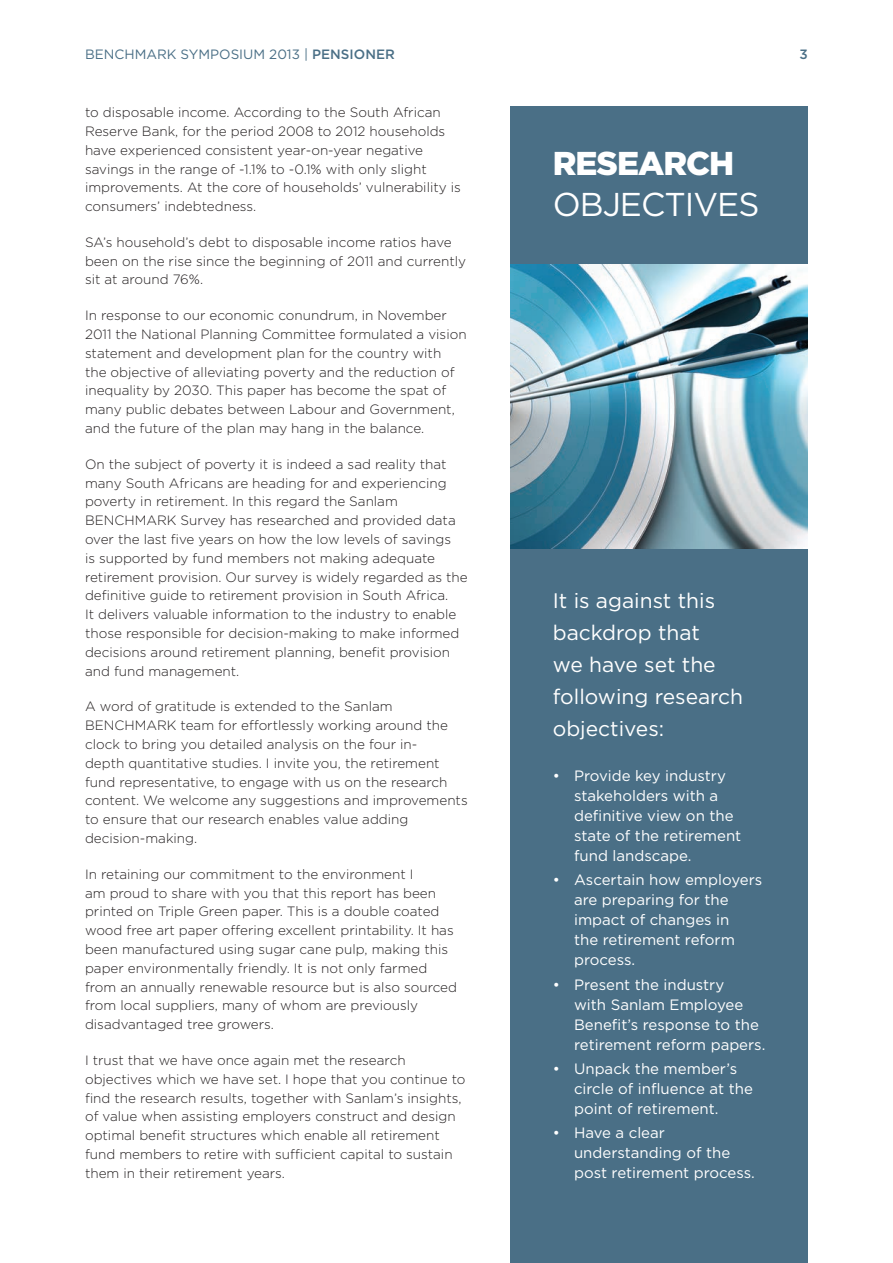
<style>
.page{position:relative;width:893px;height:1263px;background:#fff}
.page>*{position:absolute;margin:0;border:0;box-sizing:border-box;transform-origin:0 0}
.t1{font:33px "Gotham";letter-spacing:-.03em;color:#fff}
.t2{font:900 33px "Gotham";letter-spacing:-.03em;color:#fff}
.t3{font:21px/32px "Gotham";color:#fff}
.t4{font:15px/20px "Gotham";color:#fff}
.t5{font:300 13.5px/18.8px "Gotham";color:#231f20}
.t6{font:13.5px "Gotham";color:#4a6f86}
.t7{font:500 13.5px "Gotham";color:#4a6f86}
.s1{font-weight:500}
</style>
<div class="page">
<div style="left:510px;top:106px;width:298px;height:1157px;background:#4a6f86"></div>
<img style="left:510px;top:264px;width:298px;height:285px">
<p class="t6" style="left:85px;top:45px;width:311px">BENCHMARK SYMPOSIUM 2013 | <span class="s1">PENSIONER</span></p>
<p class="t7" style="left:800px;top:45px;width:10px">3</p>
<p class="t5" style="left:85px;top:103px;width:377px">to disposable income. According to the South African Reserve Bank, for the period 2008 to 2012 households have experienced consistent year-on-year negative savings in the range of -1.1% to -0.1% with only slight improvements. At the core of households’ vulnerability is consumers’ indebtedness.</p>
<p class="t5" style="left:85px;top:232px;width:383px">SA’s household’s debt to disposable income ratios have been on the rise since the beginning of 2011 and currently sit at around 76%.</p>
<p class="t5" style="left:85px;top:306px;width:383px">In response to our economic conundrum, in November 2011 the National Planning Committee formulated a vision statement and development plan for the country with<br>the objective of alleviating poverty and the reduction of inequality by 2030. This paper has become the spat of many public debates between Labour and Government, and the future of the plan may hang in the balance.</p>
<p class="t5" style="left:85px;top:454px;width:384px">On the subject of poverty it is indeed a sad reality that many South Africans are heading for and experiencing poverty in retirement. In this regard the Sanlam BENCHMARK Survey has researched and provided data over the last five years on how the low levels of savings<br>is supported by fund members not making adequate retirement provision. Our survey is widely regarded as the definitive guide to retirement provision in South Africa.<br>It delivers valuable information to the industry to enable those responsible for decision-making to make informed decisions around retirement planning, benefit provision and fund management.</p>
<p class="t5" style="left:85px;top:697px;width:384px">A word of gratitude is extended to the Sanlam BENCHMARK team for effortlessly working around the clock to bring you detailed analysis on the four in-<br>depth quantitative studies. I invite you, the retirement fund representative, to engage with us on the research content. We welcome any suggestions and improvements to ensure that our research enables value adding decision-making.</p>
<p class="t5" style="left:85px;top:864px;width:373px">In retaining our commitment to the environment I<br>am proud to share with you that this report has been printed on Triple Green paper. This is a double coated wood free art paper offering excellent printability. It has been manufactured using sugar cane pulp, making this paper environmentally friendly. It is not only farmed from an annually renewable resource but is also sourced from local suppliers, many of whom are previously disadvantaged tree growers.</p>
<p class="t5" style="left:85px;top:1050px;width:382px">I trust that we have once again met the research objectives which we have set. I hope that you continue to find the research results, together with Sanlam’s insights, of value when assisting employers construct and design optimal benefit structures which enable all retirement fund members to retire with sufficient capital to sustain them in their retirement years.</p>
<h1 class="t2" style="left:553px;top:141px;width:183px">RESEARCH</h1>
<h1 class="t1" style="left:553px;top:183px;width:208px">OBJECTIVES</h1>
<h2 class="t3" style="left:553px;top:584px;width:192px">It is against this backdrop that<br>we have set the following research objectives:</h2>
<p class="t4" style="left:574px;top:766px;width:169px;text-indent:-21px">• Provide key industry stakeholders with a definitive view on the state of the retirement fund landscape.</p>
<p class="t4" style="left:574px;top:870px;width:190px;text-indent:-21px">• Ascertain how employers are preparing for the impact of changes in<br>the retirement reform process.</p>
<p class="t4" style="left:574px;top:974px;width:193px;text-indent:-21px">• Present the industry<br>with Sanlam Employee<br>Benefit’s response to the retirement reform papers.</p>
<p class="t4" style="left:574px;top:1058px;width:180px;text-indent:-21px">• Unpack the member’s circle of influence at the point of retirement.</p>
<p class="t4" style="left:574px;top:1122px;width:182px;text-indent:-21px">• Have a clear understanding of the post retirement process.</p>
</div>
